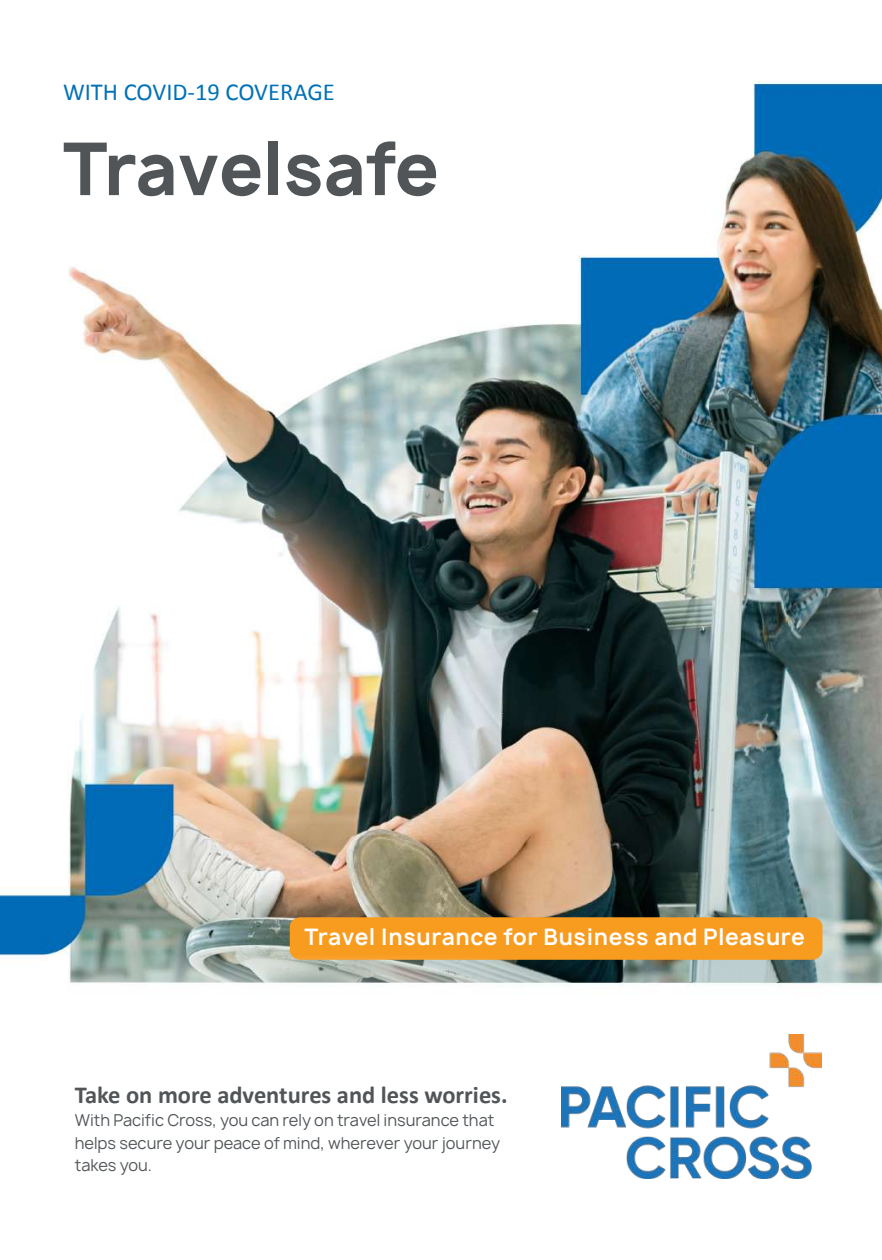
<style>
.page{position:relative;width:882px;height:1260px;background:#fff}
.page>*{position:absolute;margin:0;border:0;box-sizing:border-box;transform-origin:0 0}
.t1{font:800 70px "Manrope";color:#515557}
.t2{font:700 24.5px "Calibri";color:#515558}
.t3{font:24.5px "Calibri";color:#0071b6}
.t4{font:700 21.88px "Manrope";letter-spacing:.03em;color:#fff}
.t5{font:15.75px/22.8px "Manrope";color:#515558}
</style>
<div class="page">
<img style="left:0;top:80px;width:882px;height:1048px">
<div style="left:290px;top:917px;width:532px;height:43px;background:#f89c20;border-radius:10px"></div>
<div style="left:0;top:955px;width:520px;height:305px;background:#fff"></div>
<img style="left:562px;top:1034px;width:260px;height:145px">
<h2 class="t3" style="left:63px;top:74px;width:273px">WITH COVID-19 COVERAGE</h2>
<h1 class="t1" style="left:63px;top:121px;width:378px">Travelsafe</h1>
<h3 class="t4" style="left:304px;top:923px;width:502px">Travel Insurance for Business and Pleasure</h3>
<h2 class="t2" style="left:75px;top:1078px;width:434px">Take on more adventures and less worries.</h2>
<p class="t5" style="left:75px;top:1109px;width:427px">With Pacific Cross, you can rely on travel insurance that helps secure your peace of mind, wherever your journey takes you.</p>
</div>
